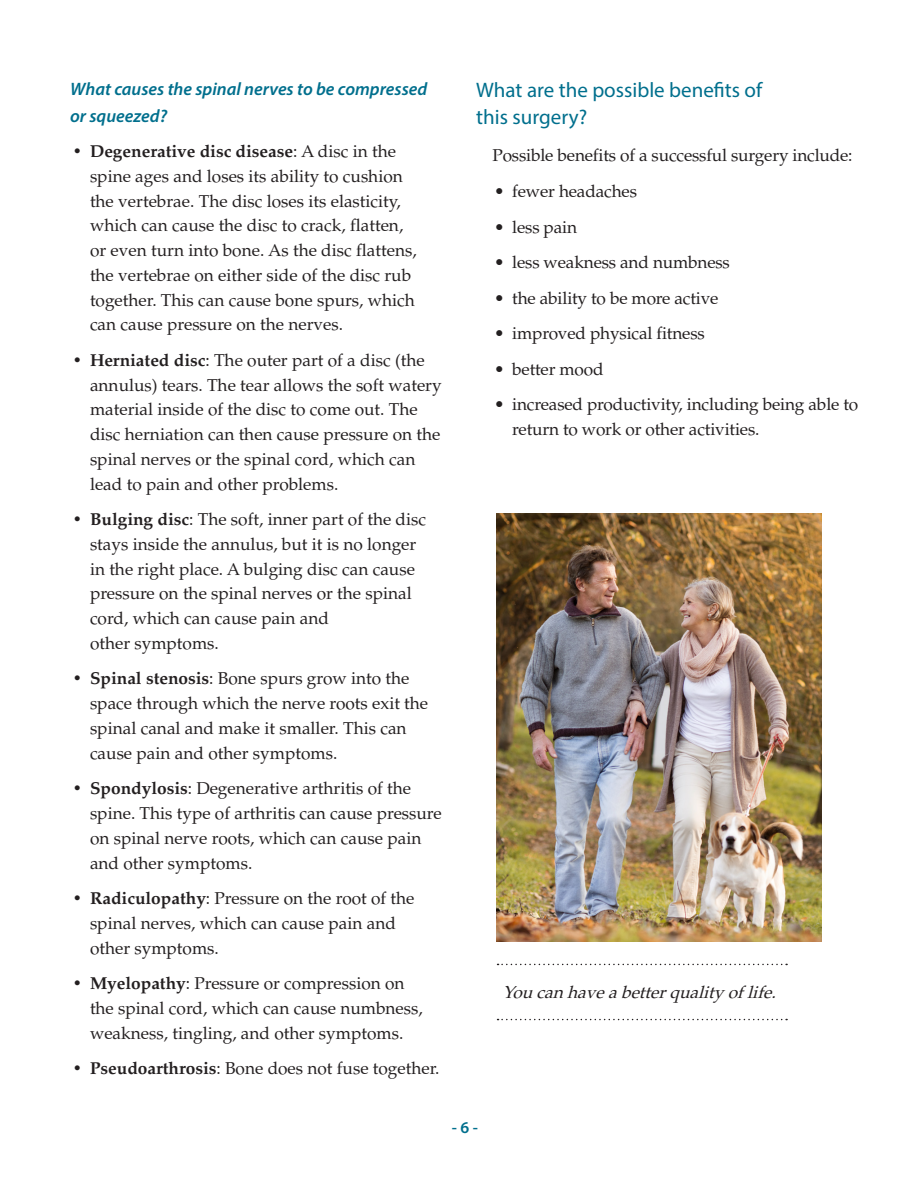
<style>
.page{position:relative;width:918px;height:1188px;background:#fff}
.page>*{position:absolute;margin:0;border:0;box-sizing:border-box;transform-origin:0 0}
.Subhead_A{font:21px/27px "Myriad Pro";color:#006f8d}
.Subhead_B{font:italic 600 18px/27px "Myriad Pro";color:#006f8d}
.Text{font:17.25px/24.8px "Palatino";color:#231f20}
.Text-2{font:italic 17.25px "Palatino";color:#231f20}
.t1{font:600 16.5px "Myriad Pro";color:#006f8d}
.s1{font-weight:700}
</style>
<div class="page">
<img style="left:497px;top:513px;width:324px;height:429px">
<svg style="left:498px;top:964px;width:289px;height:1px"></svg>
<svg style="left:498px;top:1019px;width:289px;height:1px"></svg>
<p class="Subhead_B" style="left:70px;top:75px;width:359px">What causes the spinal nerves to be compressed or squeezed?</p>
<p class="Text" style="left:90px;top:139px;width:328px;text-indent:-18px"><span class="s1">• Degenerative disc disease</span>: A disc in the spine ages and loses its ability to cushion the vertebrae. The disc loses its elasticity, which can cause the disc to crack, flatten, or even turn into bone. As the disc flattens, the vertebrae on either side of the disc rub together. This can cause bone spurs, which can cause pressure on the nerves.</p>
<p class="Text" style="left:90px;top:348px;width:353px;text-indent:-18px"><span class="s1">• Herniated disc</span>: The outer part of a disc (the annulus) tears. The tear allows the soft watery material inside of the disc to come out. The disc herniation can then cause pressure on the spinal nerves or the spinal cord, which can lead to pain and other problems.</p>
<p class="Text" style="left:90px;top:507px;width:338px;text-indent:-18px"><span class="s1">• Bulging disc</span>: The soft, inner part of the disc stays inside the annulus, but it is no longer in the right place. A bulging disc can cause pressure on the spinal nerves or the spinal cord, which can cause pain and<br>other symptoms.</p>
<p class="Text" style="left:90px;top:667px;width:340px;text-indent:-18px"><span class="s1">• Spinal stenosis</span>: Bone spurs grow into the space through which the nerve roots exit the spinal canal and make it smaller. This can cause pain and other symptoms.</p>
<p class="Text" style="left:90px;top:776px;width:353px;text-indent:-18px"><span class="s1">• Spondylosis</span>: Degenerative arthritis of the spine. This type of arthritis can cause pressure on spinal nerve roots, which can cause pain and other symptoms.</p>
<p class="Text" style="left:90px;top:886px;width:326px;text-indent:-18px"><span class="s1">• Radiculopathy</span>: Pressure on the root of the spinal nerves, which can cause pain and other symptoms.</p>
<p class="Text" style="left:90px;top:971px;width:334px;text-indent:-18px"><span class="s1">• Myelopathy</span>: Pressure or compression on the spinal cord, which can cause numbness, weakness, tingling, and other symptoms.</p>
<p class="Text" style="left:72px;top:1056px;width:369px"><span class="s1">• Pseudoarthrosis</span>: Bone does not fuse together.</p>
<p class="Subhead_A" style="left:476px;top:76px;width:287px">What are the possible benefits of this surgery?</p>
<p class="Text" style="left:492px;top:144px;width:362px">Possible benefits of a successful surgery include:</p>
<p class="Text" style="left:494px;top:179px;width:144px">• fewer headaches</p>
<p class="Text" style="left:494px;top:215px;width:84px">• less pain</p>
<p class="Text" style="left:494px;top:250px;width:237px">• less weakness and numbness</p>
<p class="Text" style="left:494px;top:286px;width:226px">• the ability to be more active</p>
<p class="Text" style="left:494px;top:321px;width:212px">• improved physical fitness</p>
<p class="Text" style="left:494px;top:357px;width:111px">• better mood</p>
<p class="Text" style="left:512px;top:392px;width:348px;text-indent:-18px">• increased productivity, including being able to return to work or other activities.</p>
<p class="Text-2" style="left:503px;top:982px;width:275px">You can have a better quality of life.</p>
<p class="t1" style="left:452px;top:1117px;width:28px">- 6 -</p>
</div>
